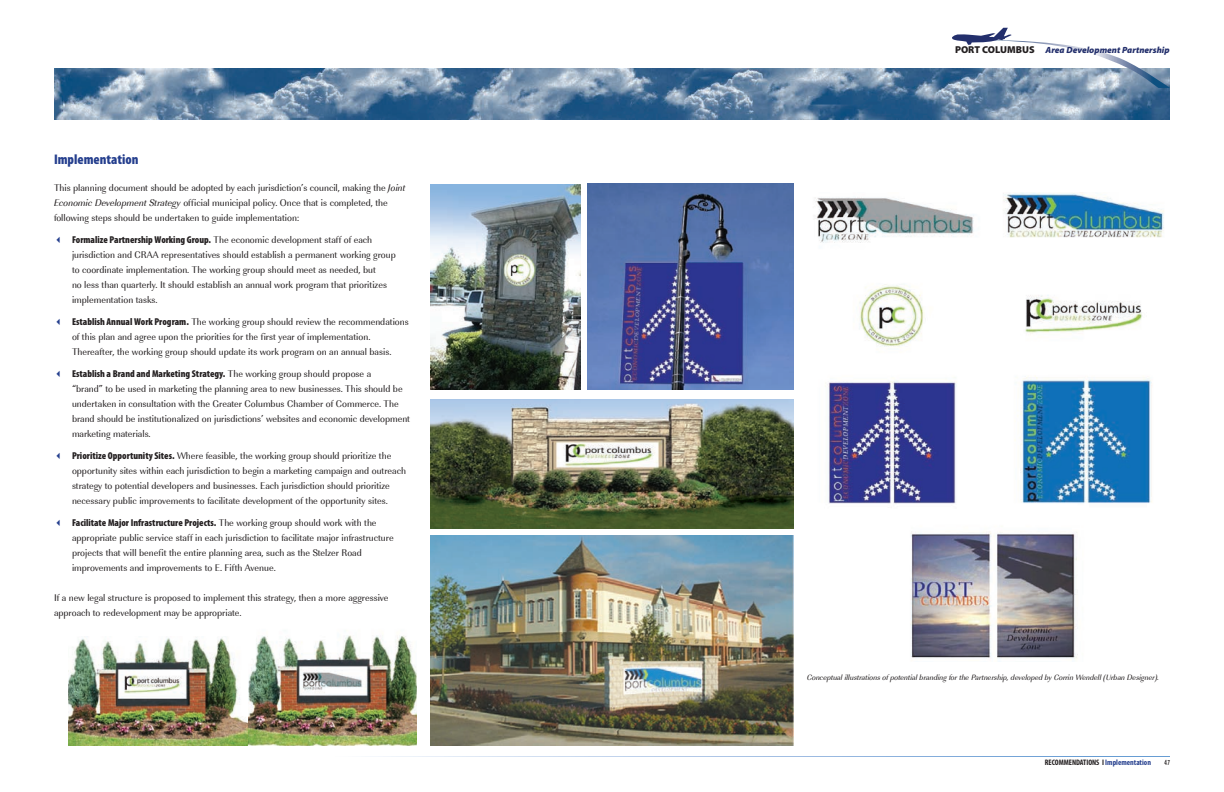
<style>
.page{position:relative;width:1224px;height:792px;background:#fff}
.page>*{position:absolute;margin:0;border:0;box-sizing:border-box;transform-origin:0 0}
.t1{font:900 condensed 14px "Myriad Pro";color:#253f8e}
.t2{font:10px/15px "URW Imperial T Regu Narr";color:#231f20}
.t3{font:900 condensed 10px "Myriad Pro";color:#231f20}
.t4{font:italic 900 9px "Myriad Pro";color:#232f6c}
.t5{font:8px "URW Imperial T Regu Narr Obli";color:#231f20}
.t6{font:700 condensed 8px "Myriad Pro";color:#231f20}
.t7{font:500 condensed 8px "Tw Cen";color:#231f20}
.s1{font-family:"URW Imperial T Regu Narr Obli"}
.s2{font-family:"URW Imperial T Regu Narr";font-weight:400;font-stretch:normal}
.s3{font-family:"Myriad Pro";font-weight:900;font-stretch:condensed}
.s4{font-style:normal;font-size:10px;color:#231f20}
.s5{color:#253f8e}
</style>
<div class="page">
<img style="left:54px;top:68px;width:1116px;height:52px">
<svg style="left:952px;top:28px;width:218px;height:60px"></svg>
<svg style="left:378px;top:756px;width:792px;height:1px"></svg>
<img style="left:815px;top:192px;width:349px;height:470px">
<img style="left:430px;top:184px;width:150px;height:206px">
<img style="left:588px;top:184px;width:206px;height:206px">
<img style="left:431px;top:400px;width:362px;height:128px">
<img style="left:430px;top:536px;width:364px;height:209px">
<img style="left:248px;top:635px;width:169px;height:110px">
<img style="left:68px;top:636px;width:180px;height:109px">
<h1 class="t1" style="left:54px;top:150px;width:86px">Implementation</h1>
<p class="t2" style="left:54px;top:181px;width:353px">This planning document should be adopted by each jurisdiction’s council, making the <span class="s1">Joint<br>Economic Development Strategy</span> official municipal policy. Once that is completed, the following steps should be undertaken to guide implementation:</p>
<p class="t3" style="left:72px;top:233px;width:302px">Formalize Partnership Working Group. <span class="s2">The economic development staff of each</span></p>
<p class="t2" style="left:72px;top:248px;width:325px">jurisdiction and CRAA representatives should establish a permanent working group to coordinate implementation. The working group should meet as needed, but<br>no less than quarterly. It should establish an annual work program that prioritizes implementation tasks.</p>
<p class="t2" style="left:72px;top:315px;width:338px"><span class="s3">Establish Annual Work Program.</span> The working group should review the recommendations of this plan and agree upon the priorities for the first year of implementation.<br>Thereafter, the working group should update its work program on an annual basis.</p>
<p class="t3" style="left:72px;top:367px;width:301px">Establish a Brand and Marketing Strategy. <span class="s2">The working group should propose a</span></p>
<p class="t2" style="left:72px;top:382px;width:340px">“brand” to be used in marketing the planning area to new businesses. This should be undertaken in consultation with the Greater Columbus Chamber of Commerce. The brand should be institutionalized on jurisdictions’ websites and economic development marketing materials.</p>
<p class="t2" style="left:72px;top:449px;width:336px"><span class="s3">Prioritize Opportunity Sites.</span> Where feasible, the working group should prioritize the opportunity sites within each jurisdiction to begin a marketing campaign and outreach strategy to potential developers and businesses. Each jurisdiction should prioritize necessary public improvements to facilitate development of the opportunity sites.</p>
<p class="t3" style="left:72px;top:516px;width:306px">Facilitate Major Infrastructure Projects. <span class="s2">The working group should work with the</span></p>
<p class="t2" style="left:72px;top:531px;width:323px">appropriate public service staff in each jurisdiction to facilitate major infrastructure projects that will benefit the entire planning area, such as the Stelzer Road improvements and improvements to E. Fifth Avenue.</p>
<p class="t2" style="left:54px;top:591px;width:336px">If a new legal structure is proposed to implement this strategy, then a more aggressive approach to redevelopment may be appropriate.</p>
<p class="t4" style="left:955px;top:44px;width:216px"><span class="s4">PORT COLUMBUS</span> Area Development Partnership</p>
<p class="t5" style="left:807px;top:672px;width:354px">Conceptual illustrations of potential branding for the Partnership, developed by Corrin Wendell (Urban Designer).</p>
<p class="t6" style="left:1045px;top:757px;width:108px">RECOMMENDATIONS I <span class="s5">Implementation</span></p>
<p class="t7" style="left:1164px;top:758px;width:7px">47</p>
</div>
